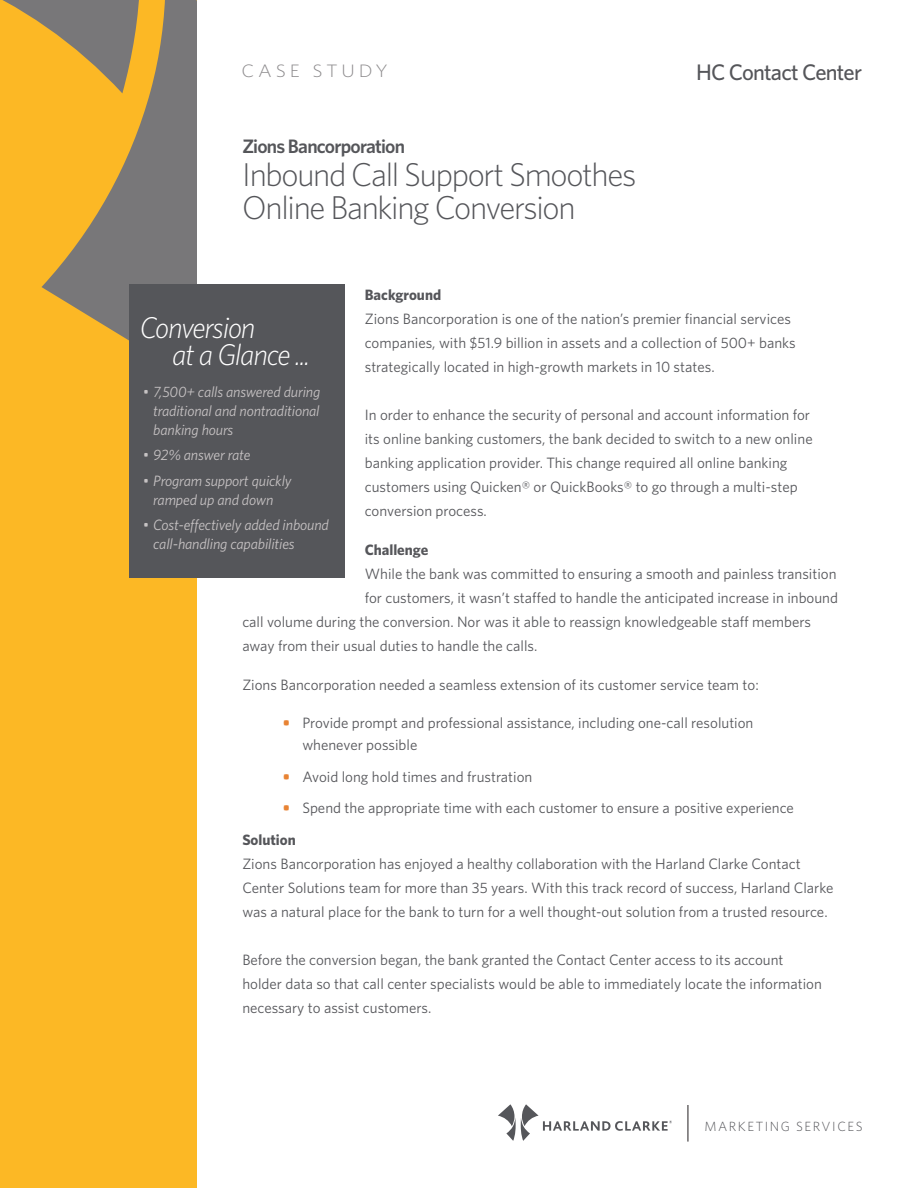
<style>
.page{position:relative;width:918px;height:1188px;background:#fff}
.page>*{position:absolute;margin:0;border:0;box-sizing:border-box;transform-origin:0 0}
.t1{font:300 33px/33px "Whitney";letter-spacing:-.04em;color:#55565a}
.t2{font:italic 300 30px/27px "Whitney";letter-spacing:-.04em;color:#fff}
.t3{font:500 22.5px "Whitney";letter-spacing:-.035em;color:#55565a}
.t4{font:600 19.5px "Whitney";letter-spacing:-.04em;color:#55565a}
.t5{font:300 18px "Whitney";letter-spacing:.2em;color:#8d8b8d;scale:1.1 1}
.t6{font:15px/24px "Whitney";color:#55565a}
.t7{font:italic 15px/18.8px "Whitney";letter-spacing:-.01em;color:#c7c3c4;text-align:justify}
.t8{font:700 15px "Whitney";color:#55565a}
.t9{font:300 13.35px "Whitney";letter-spacing:.115em;color:#55565a}
.s1{font-weight:700;color:#e88334}
.s2{font-weight:700}
</style>
<div class="page">
<div style="left:0;top:0;width:197px;height:1188px;background:#fcb825"></div>
<svg style="left:41px;top:0;width:156px;height:341px;fill:#787779"></svg>
<svg style="left:2px;top:0;width:146px;height:93px"></svg>
<svg style="left:498px;top:1104px;width:174px;height:37px"></svg>
<hr style="left:688px;top:1105px;width:1px;height:37px;background:#231f20">
<div style="left:129px;top:284px;width:216px;height:294px;background:#55565a"></div>
<p class="t5" style="left:242px;top:59px;width:134px">CASE STUDY</p>
<h3 class="t4" style="left:242px;top:133px;width:164px">Zions Bancorporation</h3>
<h1 class="t1" style="left:242px;top:157px;width:396px">Inbound Call Support Smoothes<br>Online Banking Conversion</h1>
<h3 class="t3" style="left:696px;top:58px;width:167px">HC Contact Center</h3>
<p class="t8" style="left:365px;top:285px;width:78px">Background</p>
<p class="t6" style="left:365px;top:307px;width:432px">Zions Bancorporation is one of the nation’s premier financial services companies, with $51.9 billion in assets and a collection of 500+ banks strategically located in high-growth markets in 10 states.</p>
<p class="t6" style="left:365px;top:403px;width:449px">In order to enhance the security of personal and account information for its online banking customers, the bank decided to switch to a new online banking application provider. This change required all online banking customers using Quicken® or QuickBooks® to go through a multi-step conversion process.</p>
<p class="t8" style="left:365px;top:539px;width:65px">Challenge</p>
<p class="t6" style="left:365px;top:561px;width:473px">While the bank was committed to ensuring a smooth and painless transition</p>
<p class="t6" style="left:365px;top:585px;width:475px">for customers, it wasn’t staffed to handle the anticipated increase in inbound</p>
<p class="t6" style="left:242px;top:609px;width:570px">call volume during the conversion. Nor was it able to reassign knowledgeable staff members</p>
<p class="t6" style="left:242px;top:633px;width:297px">away from their usual duties to handle the calls.</p>
<p class="t6" style="left:242px;top:672px;width:518px">Zions Bancorporation needed a seamless extension of its customer service team to:</p>
<p class="t6" style="left:302px;top:711px;width:453px;line-height:22.5px;text-indent:-20px"><span class="s1">•</span> Provide prompt and professional assistance, including one-call resolution whenever possible</p>
<p class="t6" style="left:283px;top:764px;width:251px"><span class="s1">•</span> Avoid long hold times and frustration</p>
<p class="t6" style="left:242px;top:792px;width:553px;line-height:31.5px;text-indent:40px"><span class="s1">•</span> Spend the appropriate time with each customer to ensure a positive experience<br><span class="s2">Solution</span></p>
<p class="t6" style="left:242px;top:851px;width:593px">Zions Bancorporation has enjoyed a healthy collaboration with the Harland Clarke Contact<br>Center Solutions team for more than 35 years. With this track record of success, Harland Clarke was a natural place for the bank to turn for a well thought-out solution from a trusted resource.</p>
<p class="t6" style="left:242px;top:947px;width:581px">Before the conversion began, the bank granted the Contact Center access to its account holder data so that call center specialists would be able to immediately locate the information necessary to assist customers.</p>
<h2 class="t2" style="left:172px;top:313px;width:140px;text-indent:-32px">Conversion<br>at a Glance ...</h2>
<p class="t7" style="left:153px;top:382px;width:169px;text-indent:-10px">• 7,500+ calls answered during traditional and nontraditional banking hours</p>
<p class="t7" style="left:143px;top:445px;width:109px">• 92% answer rate</p>
<p class="t7" style="left:143px;top:471px;width:150px;text-align:center">• Program support quickly ramped up and down</p>
<p class="t7" style="left:153px;top:515px;width:177px;text-indent:-10px">• Cost-effectively added inbound call-handling capabilities</p>
<p class="t9" style="left:704px;top:1118px;width:160px">MARKETING SERVICES</p>
</div>
